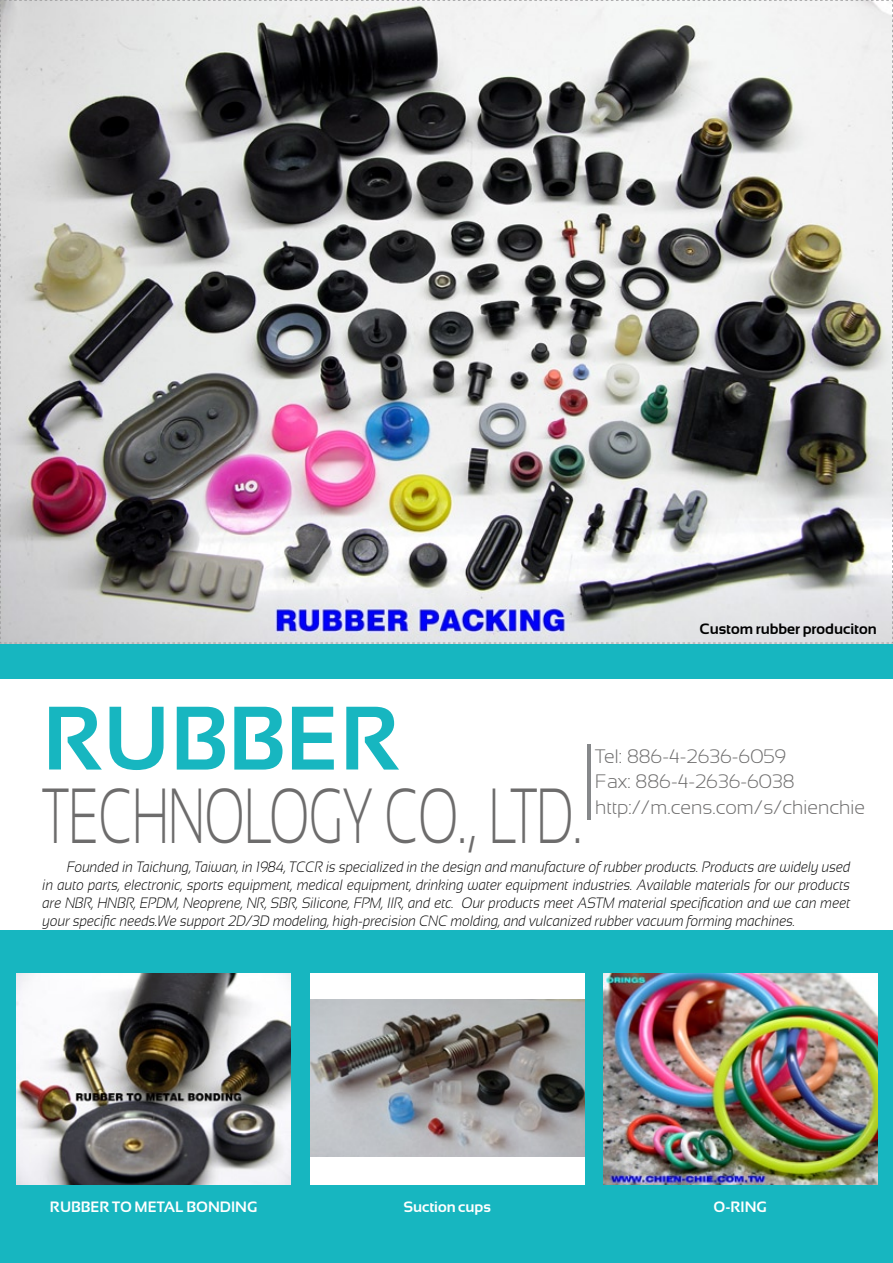
<style>
.page{position:relative;width:893px;height:1263px;background:#fff}
.page>*{position:absolute;margin:0;border:0;box-sizing:border-box;transform-origin:0 0}
.t1{font:700 90px "Sansation";color:#17b6c0}
.t2{font:300 78px "Sansation";color:#6d6c6c;scale:.64 1}
.t3{font:300 19.5px/25.5px "Sansation";color:#6d6c6c}
.t4{font:italic 300 15px/18px "Sansation";color:#000;text-align:justify;scale:.89 1}
.t5{font:700 15px "Sansation";color:#fff}
.t6{font:700 15px "Sansation";color:#000}
</style>
<div class="page">
<div style="left:0;top:643px;width:893px;height:620px;background:#17b6c0"></div>
<div style="left:0;top:679px;width:893px;height:251px;background:#fff"></div>
<img style="left:17px;top:973px;width:274px;height:212px">
<div style="left:310px;top:973px;width:274px;height:212px;background:#fff"></div>
<img style="left:310px;top:1000px;width:274px;height:157px">
<img style="left:604px;top:973px;width:274px;height:212px">
<hr style="left:587px;top:744px;width:3px;height:76px;background:#86888a">
<img style="left:0;top:0;width:893px;height:644px">
<p class="t6" style="left:699px;top:620px;width:179px">Custom rubber produciton</p>
<h1 class="t1" style="left:43px;top:688px;width:359px">RUBBER</h1>
<h2 class="t2" style="left:43px;top:773px;width:844px">TECHNOLOGY CO., LTD.</h2>
<h3 class="t3" style="left:595px;top:743px;width:271px">Tel: 886-4-2636-6059<br>Fax: 886-4-2636-6038 http://m.cens.com/s/chienchie</h3>
<p class="t4" style="left:43px;top:858px;width:909px;text-indent:25px">Founded in Taichung, Taiwan, in 1984, TCCR is specialized in the design and manufacture of rubber products. Products are widely used in auto parts, electronic, sports equipment, medical equipment, drinking water equipment industries. Available materials for our products are NBR, HNBR, EPDM, Neoprene, NR, SBR, Silicone, FPM, IIR, and etc. Our products meet ASTM material specification and we can meet your specific needs.We support 2D/3D modeling, high-precision CNC molding, and vulcanized rubber vacuum forming machines.</p>
<p class="t5" style="left:50px;top:1199px;width:209px">RUBBER TO METAL BONDING</p>
<p class="t5" style="left:403px;top:1199px;width:89px">Suction cups</p>
<p class="t5" style="left:713px;top:1199px;width:55px">O-RING</p>
</div>
